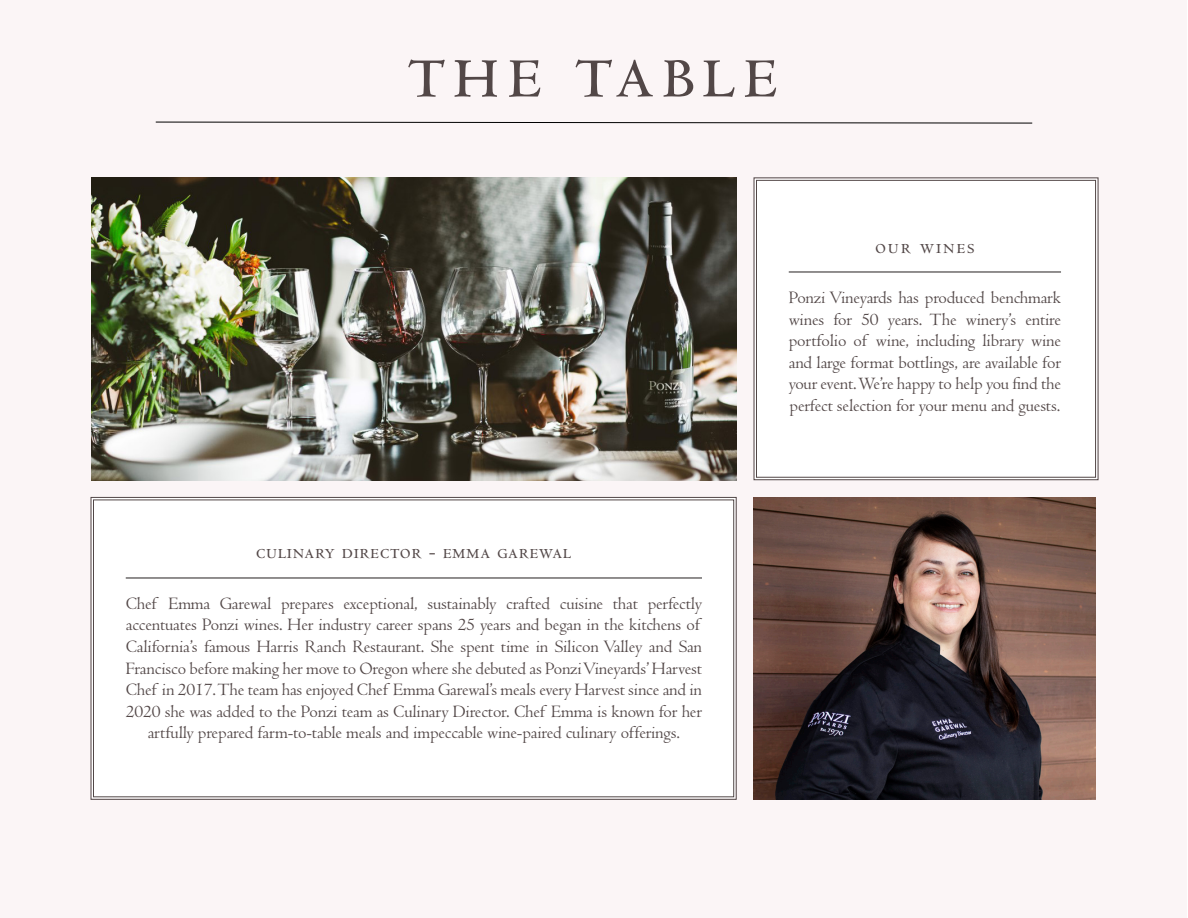
<style>
.page{position:relative;width:1188px;height:918px;background:#fff}
.page>*{position:absolute;margin:0;border:0;box-sizing:border-box;transform-origin:0 0}
.t1{font:90px "Centaur MT SC";letter-spacing:.08em;color:#524747}
.t2{font:22.5px "Centaur MT SC";letter-spacing:.03em;color:#524747}
.t3{font:22.5px "Centaur MT SC";letter-spacing:.08em;color:#524747}
.t4{font:18px/21.6px "Centaur";letter-spacing:-.01em;color:#524747;text-align:justify}
</style>
<div class="page">
<div style="left:1px;top:1px;width:1186px;height:917px;background:#fbf5f6"></div>
<div style="left:753px;top:177px;width:346px;height:303px;background:#fff"></div>
<div style="left:756px;top:180px;width:340px;height:298px;border:1px solid #524747"></div>
<div style="left:90px;top:497px;width:647px;height:303px;background:#fff"></div>
<img style="left:92px;top:178px;width:644px;height:302px">
<img style="left:754px;top:497px;width:341px;height:303px">
<svg style="left:155px;top:121px;width:878px;height:3px"></svg>
<hr style="left:789px;top:272px;width:272px;height:1px;background:#231f20">
<hr style="left:126px;top:578px;width:576px;height:1px;background:#231f20">
<p class="t1" style="left:408px;top:20px;width:372px">the table</p>
<p class="t2" style="left:256px;top:538px;width:317px">culinary director - emma garewal</p>
<p class="t4" style="left:126px;top:593px;width:578px;text-align:center">Chef Emma Garewal prepares exceptional, sustainably crafted cuisine that perfectly accentuates Ponzi wines. Her industry career spans 25 years and began in the kitchens of California’s famous Harris Ranch Restaurant. She spent time in Silicon Valley and San Francisco before making her move to Oregon where she debuted as Ponzi Vineyards’ Harvest Chef in 2017. The team has enjoyed Chef Emma Garewal’s meals every Harvest since and in 2020 she was added to the Ponzi team as Culinary Director. Chef Emma is known for her artfully prepared farm-to-table meals and impeccable wine-paired culinary offerings.</p>
<p class="t3" style="left:875px;top:234px;width:101px">our wines</p>
<p class="t4" style="left:789px;top:287px;width:274px">Ponzi Vineyards has produced benchmark wines for 50 years. The winery’s entire portfolio of wine, including library wine and large format bottlings, are available for your event. We’re happy to help you find the perfect selection for your menu and guests.</p>
</div>
